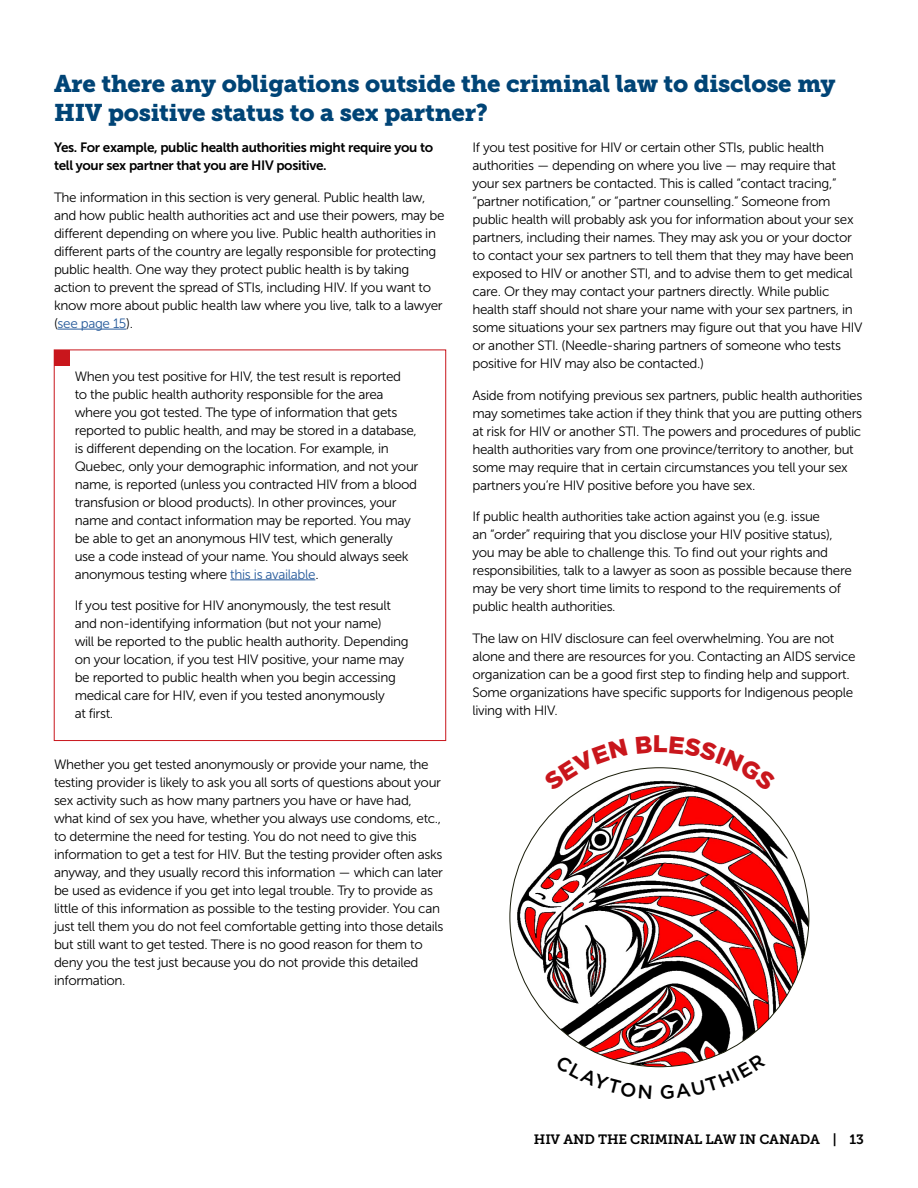
<style>
.page{position:relative;width:918px;height:1188px;background:#fff}
.page>*{position:absolute;margin:0;border:0;box-sizing:border-box;transform-origin:0 0}
.Subheads{font:24px/28.5px "Museo Slab 900";letter-spacing:-.01em;color:#004476}
.Body_Copy{font:13.5px/18px "Museo Sans 300";letter-spacing:-.025em;color:#000}
.Body_Copy-2{font:13.5px/18px "Museo Sans 700";letter-spacing:-.025em;color:#000}
.t1{font:13.5px "Museo Slab 700";letter-spacing:-.01em;color:#000}
.s1{color:#275b9b}
</style>
<div class="page">
<hr style="left:58px;top:329px;width:68px;height:1px;background:#275b9b">
<hr style="left:230px;top:580px;width:85px;height:1px;background:#275b9b">
<div style="left:54px;top:350px;width:15px;height:15px;background:#c9161c"></div>
<img style="left:510px;top:768px;width:299px;height:299px;border-radius:150px">
<svg style="left:578px;top:770px;width:50px;height:21px"></svg>
<svg style="left:636px;top:767px;width:106px;height:25px"></svg>
<svg style="left:600px;top:1055px;width:52px;height:12px"></svg>
<svg style="left:661px;top:1053px;width:62px;height:15px"></svg>
<p class="Subheads" style="left:54px;top:70px;width:783px">Are there any obligations outside the criminal law to disclose my<br>HIV positive status to a sex partner?</p>
<p class="Body_Copy-2" style="left:54px;top:139px;width:381px">Yes. For example, public health authorities might require you to tell your sex partner that you are HIV positive.</p>
<p class="Body_Copy" style="left:54px;top:188px;width:392px">The information in this section is very general. Public health law, and how public health authorities act and use their powers, may be different depending on where you live. Public health authorities in different parts of the country are legally responsible for protecting public health. One way they protect public health is by taking action to prevent the spread of STIs, including HIV. If you want to know more about public health law where you live, talk to a lawyer (<span class="s1">see page 15</span>).</p>
<p class="Body_Copy" style="left:472px;top:139px;width:391px">If you test positive for HIV or certain other STIs, public health authorities — depending on where you live — may require that your sex partners be contacted. This is called “contact tracing,” “partner notification,” or “partner counselling.” Someone from public health will probably ask you for information about your sex partners, including their names. They may ask you or your doctor to contact your sex partners to tell them that they may have been exposed to HIV or another STI, and to advise them to get medical care. Or they may contact your partners directly. While public health staff should not share your name with your sex partners, in some situations your sex partners may figure out that you have HIV or another STI. (Needle-sharing partners of someone who tests positive for HIV may also be contacted.)</p>
<p class="Body_Copy" style="left:472px;top:386px;width:391px">Aside from notifying previous sex partners, public health authorities may sometimes take action if they think that you are putting others at risk for HIV or another STI. The powers and procedures of public health authorities vary from one province/territory to another, but some may require that in certain circumstances you tell your sex partners you’re HIV positive before you have sex.</p>
<p class="Body_Copy" style="left:472px;top:508px;width:381px">If public health authorities take action against you (e.g. issue<br>an “order” requiring that you disclose your HIV positive status), you may be able to challenge this. To find out your rights and responsibilities, talk to a lawyer as soon as possible because there may be very short time limits to respond to the requirements of public health authorities.</p>
<p class="Body_Copy" style="left:472px;top:629px;width:385px">The law on HIV disclosure can feel overwhelming. You are not alone and there are resources for you. Contacting an AIDS service organization can be a good first step to finding help and support.<br>Some organizations have specific supports for Indigenous people living with HIV.</p>
<p class="Body_Copy" style="left:75px;top:367px;width:345px">When you test positive for HIV, the test result is reported<br>to the public health authority responsible for the area where you got tested. The type of information that gets reported to public health, and may be stored in a database, is different depending on the location. For example, in Quebec, only your demographic information, and not your name, is reported (unless you contracted HIV from a blood transfusion or blood products). In other provinces, your name and contact information may be reported. You may be able to get an anonymous HIV test, which generally<br>use a code instead of your name. You should always seek anonymous testing where <span class="s1">this is available</span>.</p>
<p class="Body_Copy" style="left:75px;top:596px;width:336px">If you test positive for HIV anonymously, the test result and non-identifying information (but not your name)<br>will be reported to the public health authority. Depending on your location, if you test HIV positive, your name may be reported to public health when you begin accessing medical care for HIV, even if you tested anonymously<br>at first.</p>
<p class="Body_Copy" style="left:54px;top:755px;width:391px">Whether you get tested anonymously or provide your name, the testing provider is likely to ask you all sorts of questions about your sex activity such as how many partners you have or have had, what kind of sex you have, whether you always use condoms, etc., to determine the need for testing. You do not need to give this information to get a test for HIV. But the testing provider often asks anyway, and they usually record this information — which can later be used as evidence if you get into legal trouble. Try to provide as little of this information as possible to the testing provider. You can just tell them you do not feel comfortable getting into those details but still want to get tested. There is no good reason for them to deny you the test just because you do not provide this detailed information.</p>
<p class="t1" style="left:534px;top:1132px;width:332px">HIV AND THE CRIMINAL LAW IN CANADA | 13</p>
</div>
